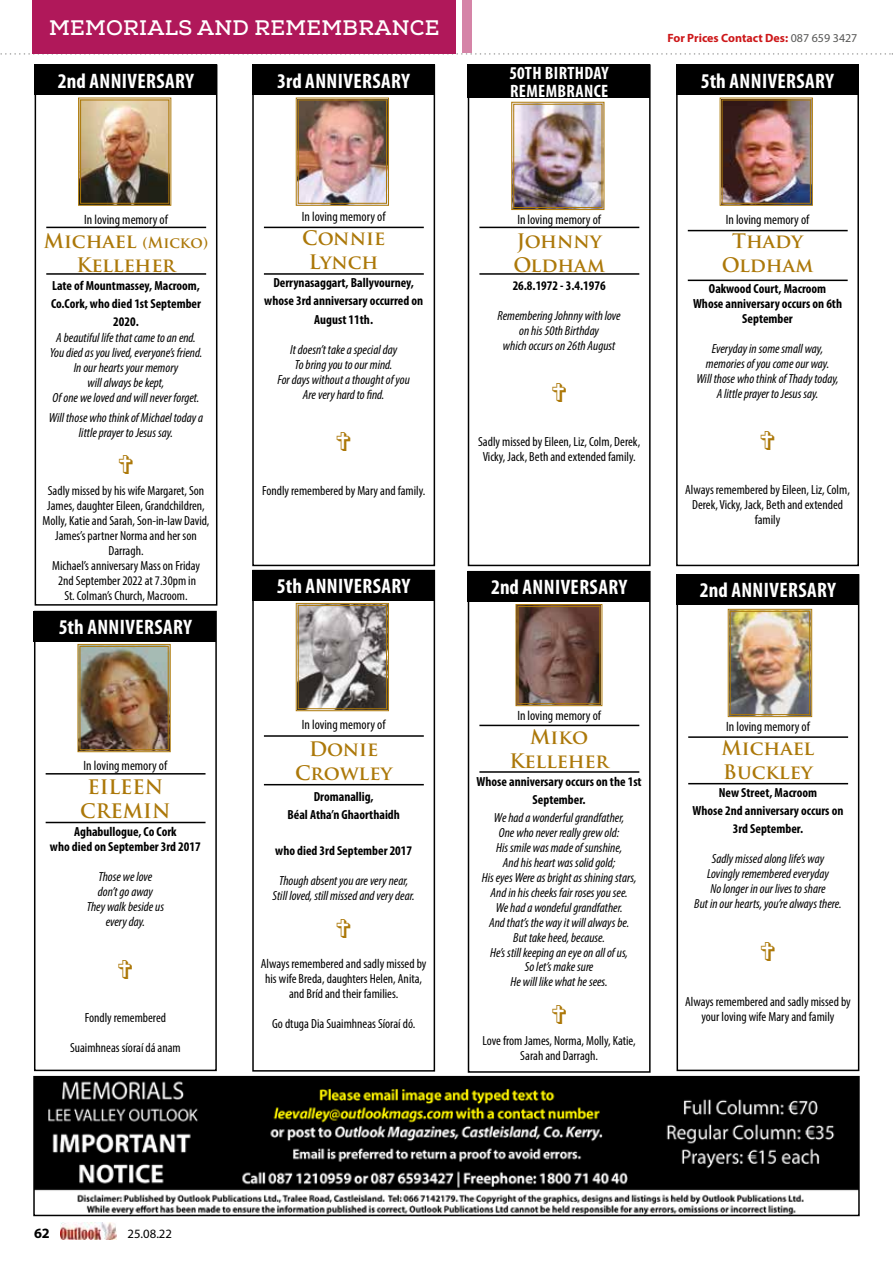
<style>
.page{position:relative;width:893px;height:1263px;background:#fff}
.page>*{position:absolute;margin:0;border:0;box-sizing:border-box;transform-origin:0 0}
.t1{font:700 condensed 21px "Myriad Pro";letter-spacing:.02em;color:#fff}
.t2{font:21px "Nexa Slab Bold FREE";letter-spacing:.015em;color:#fff}
.t3{font:700 19.5px/24px "Trajan Pro";color:#ac7809;text-align:center}
.t4{font:700 condensed 18px/18px "Myriad Pro";letter-spacing:.02em;color:#fff}
.t5{font:700 14.25px "Myriad Pro";color:#000}
.t6{font:condensed 13.5px "Myriad Pro";color:#000}
.t7{font:italic condensed 13.2px/15px "Myriad Pro";color:#000;text-align:center}
.t8{font:condensed 13.2px/15px "Myriad Pro";color:#000;text-align:center}
.t9{font:700 condensed 13.2px/18px "Myriad Pro";color:#000;text-align:center}
.t10{font:12.75px "Myriad Pro";color:#000}
.t11{font:700 12px "Myriad Pro";color:#cd1719}
.s1{font-weight:400;color:#575756}
.s2{font-size:15px}
</style>
<div class="page">
<img style="left:60px;top:1223px;width:57px;height:17px">
<svg style="left:0;top:53px;width:893px;height:2px"></svg>
<div style="left:33px;top:0;width:423px;height:53px;background:#b0185a"></div>
<div style="left:463px;top:0;width:9px;height:53px;background:#d584a7"></div>
<img style="left:36px;top:1079px;width:821px;height:134px">
<div style="left:33px;top:1076px;width:827px;height:140px;border:2px solid #000"></div>
<div style="left:676px;top:64px;width:183px;height:502px;border:2px solid #000"></div>
<div style="left:676px;top:64px;width:182px;height:31px;background:#000"></div>
<img style="left:719px;top:97px;width:94px;height:109px">
<div style="left:722px;top:99px;width:89px;height:105px;border:1px solid #ac7809"></div>
<hr style="left:688px;top:230px;width:160px;height:1px;background:#000">
<hr style="left:688px;top:280px;width:160px;height:1px;background:#000">
<div style="left:468px;top:64px;width:183px;height:502px;border:2px solid #000"></div>
<div style="left:468px;top:64px;width:182px;height:34px;background:#000"></div>
<img style="left:511px;top:101px;width:94px;height:110px">
<div style="left:513px;top:104px;width:89px;height:104px;border:1px solid #ac7809"></div>
<hr style="left:479px;top:227px;width:160px;height:1px;background:#000">
<hr style="left:479px;top:273px;width:160px;height:2px;background:#000">
<div style="left:252px;top:64px;width:183px;height:502px;border:2px solid #000"></div>
<div style="left:252px;top:64px;width:182px;height:31px;background:#000"></div>
<img style="left:295px;top:97px;width:94px;height:109px">
<div style="left:298px;top:99px;width:89px;height:105px;border:1px solid #ac7809"></div>
<hr style="left:264px;top:227px;width:160px;height:1px;background:#000">
<hr style="left:264px;top:273px;width:160px;height:2px;background:#000">
<div style="left:35px;top:64px;width:182px;height:542px;border:2px solid #000"></div>
<div style="left:35px;top:64px;width:182px;height:31px;background:#000"></div>
<img style="left:78px;top:97px;width:94px;height:109px">
<div style="left:80px;top:99px;width:89px;height:105px;border:1px solid #ac7809"></div>
<hr style="left:46px;top:227px;width:160px;height:1px;background:#000">
<hr style="left:46px;top:273px;width:160px;height:2px;background:#000">
<div style="left:468px;top:571px;width:183px;height:502px;border:2px solid #000"></div>
<div style="left:468px;top:571px;width:182px;height:30px;background:#000"></div>
<svg style="left:515px;top:604px;width:88px;height:103px;background:#77584b"></svg>
<div style="left:517px;top:606px;width:83px;height:98px;border:1px solid #ac7809"></div>
<hr style="left:479px;top:725px;width:160px;height:1px;background:#000">
<hr style="left:479px;top:771px;width:160px;height:2px;background:#000">
<div style="left:676px;top:574px;width:183px;height:497px;border:2px solid #000"></div>
<div style="left:676px;top:574px;width:182px;height:31px;background:#000"></div>
<hr style="left:688px;top:736px;width:160px;height:2px;background:#000">
<hr style="left:688px;top:783px;width:160px;height:1px;background:#000">
<img style="left:727px;top:608px;width:86px;height:110px">
<div style="left:730px;top:611px;width:80px;height:104px;border:1px solid #ac7809"></div>
<div style="left:252px;top:570px;width:183px;height:501px;border:2px solid #000"></div>
<div style="left:252px;top:570px;width:182px;height:30px;background:#000"></div>
<svg style="left:295px;top:602px;width:94px;height:110px;background:#9a9490"></svg>
<div style="left:298px;top:605px;width:89px;height:104px;border:1px solid #ac7809"></div>
<hr style="left:264px;top:735px;width:160px;height:2px;background:#000">
<hr style="left:264px;top:784px;width:160px;height:1px;background:#000">
<div style="left:34px;top:611px;width:183px;height:460px;border:2px solid #000"></div>
<div style="left:34px;top:611px;width:182px;height:30px;background:#000"></div>
<img style="left:77px;top:643px;width:94px;height:110px">
<div style="left:79px;top:646px;width:90px;height:104px;border:1px solid #ac7809"></div>
<hr style="left:46px;top:773px;width:160px;height:1px;background:#000">
<hr style="left:46px;top:822px;width:160px;height:1px;background:#000">
<h1 class="t2" style="left:49px;top:15px;width:392px">MEMORIALS AND REMEMBRANCE</h1>
<h1 class="t1" style="left:58px;top:67px;width:138px">2nd ANNIVERSARY</h1>
<h1 class="t1" style="left:277px;top:67px;width:134px">3rd ANNIVERSARY</h1>
<h3 class="t4" style="left:509px;top:64px;width:101px">50TH BIRTHDAY<br>REMEMBRANCE</h3>
<p class="t11" style="left:667px;top:30px;width:192px">For Prices Contact Des: <span class="s1">087 659 3427</span></p>
<h1 class="t1" style="left:701px;top:67px;width:135px">5th ANNIVERSARY</h1>
<p class="t6" style="left:84px;top:211px;width:85px">In loving memory of</p>
<h2 class="t3" style="left:44px;top:229px;width:166px">Michael <span class="s2">(Micko)<br></span>Kelleher</h2>
<p class="t9" style="left:51px;top:276px;width:151px">Late of Mountmassey, Macroom,<br>Co.Cork, who died 1st September<br>2020.</p>
<p class="t7" style="left:50px;top:330px;width:154px">A beautiful life that came to an end.<br>You died as you lived, everyone’s friend.<br>In our hearts your memory<br>will always be kept,<br>Of one we loved and will never forget.</p>
<p class="t7" style="left:49px;top:410px;width:156px">Will those who think of Michael today a little prayer to Jesus say.</p>
<p class="t8" style="left:43px;top:483px;width:168px">Sadly missed by his wife Margaret, Son<br>James, daughter Eileen, Grandchildren,<br>Molly, Katie and Sarah, Son-in-law David,<br>James’s partner Norma and her son<br>Darragh.<br>Michael’s anniversary Mass on Friday<br>2nd September 2022 at 7.30pm in<br>St. Colman’s Church, Macroom.</p>
<h1 class="t1" style="left:59px;top:614px;width:135px">5th ANNIVERSARY</h1>
<p class="t6" style="left:84px;top:757px;width:85px">In loving memory of</p>
<h2 class="t3" style="left:80px;top:775px;width:92px">EILEEN<br>CREMIN</h2>
<p class="t9" style="left:50px;top:824px;width:152px;line-height:15px">Aghabullogue, Co Cork<br>who died on September 3rd 2017</p>
<p class="t7" style="left:87px;top:869px;width:79px">Those we love<br>don’t go away<br>They walk beside us every day.</p>
<p class="t8" style="left:85px;top:1010px;width:83px">Fondly remembered</p>
<p class="t8" style="left:70px;top:1040px;width:112px">Suaimhneas síoraí dá anam</p>
<p class="t6" style="left:302px;top:209px;width:85px">In loving memory of</p>
<h2 class="t3" style="left:302px;top:227px;width:85px">Connie<br>Lynch</h2>
<p class="t9" style="left:264px;top:274px;width:160px">Derrynasaggart, Ballyvourney, whose 3rd anniversary occurred on<br>August 11th.</p>
<p class="t7" style="left:277px;top:341px;width:134px">It doesn’t take a special day<br>To bring you to our mind.<br>For days without a thought of you<br>Are very hard to find.</p>
<p class="t8" style="left:262px;top:482px;width:165px">Fondly remembered by Mary and family.</p>
<h1 class="t1" style="left:277px;top:573px;width:135px">5th ANNIVERSARY</h1>
<p class="t6" style="left:302px;top:716px;width:85px">In loving memory of</p>
<h2 class="t3" style="left:295px;top:737px;width:99px">Donie<br>Crowley</h2>
<p class="t9" style="left:287px;top:787px;width:114px">Dromanallig,<br>Béal Atha’n Ghaorthaidh</p>
<p class="t9" style="left:275px;top:841px;width:138px">who died 3rd September 2017</p>
<p class="t7" style="left:273px;top:873px;width:144px">Though absent you are very near,<br>Still loved, still missed and very dear.</p>
<p class="t8" style="left:261px;top:955px;width:167px">Always remembered and sadly missed by his wife Breda, daughters Helen, Anita, and Bríd and their families.</p>
<p class="t8" style="left:272px;top:1015px;width:145px">Go dtuga Dia Suaimhneas Síoraí dó.</p>
<p class="t6" style="left:517px;top:211px;width:85px">In loving memory of</p>
<h2 class="t3" style="left:513px;top:229px;width:93px;text-align:left">Johnny<br>Oldham</h2>
<p class="t9" style="left:513px;top:276px;width:95px">26.8.1972 - 3.4.1976</p>
<p class="t7" style="left:498px;top:308px;width:125px">Remembering Johnny with love on his 50th Birthday<br>which occurs on 26th August</p>
<p class="t8" style="left:478px;top:434px;width:164px">Sadly missed by Eileen, Liz, Colm, Derek,<br>Vicky, Jack, Beth and extended family.</p>
<h1 class="t1" style="left:491px;top:574px;width:138px">2nd ANNIVERSARY</h1>
<p class="t6" style="left:726px;top:211px;width:85px">In loving memory of</p>
<h2 class="t3" style="left:722px;top:229px;width:93px">Thady<br>Oldham</h2>
<p class="t9" style="left:693px;top:280px;width:151px;line-height:15px">Oakwood Court, Macroom<br>Whose anniversary occurs on 6th<br>September</p>
<p class="t7" style="left:696px;top:341px;width:144px">Everyday in some small way, memories of you come our way.<br>Will those who think of Thady today,<br>A little prayer to Jesus say.</p>
<p class="t8" style="left:685px;top:482px;width:166px">Always remembered by Eileen, Liz, Colm,<br>Derek, Vicky, Jack, Beth and extended family</p>
<h1 class="t1" style="left:700px;top:577px;width:138px">2nd ANNIVERSARY</h1>
<p class="t6" style="left:517px;top:707px;width:85px">In loving memory of</p>
<h2 class="t3" style="left:509px;top:725px;width:101px">Miko<br>Kelleher</h2>
<p class="t9" style="left:477px;top:772px;width:167px">Whose anniversary occurs on the 1st<br>September.</p>
<p class="t7" style="left:482px;top:809px;width:156px">We had a wonderful grandfather,<br>One who never really grew old:<br>His smile was made of sunshine,<br>And his heart was solid gold;<br>His eyes Were as bright as shining stars,<br>And in his cheeks fair roses you see.<br>We had a wondeful grandfather.<br>And that’s the way it will always be.<br>But take heed, because.<br>He’s still keeping an eye on all of us,<br>So let’s make sure<br>He will like what he sees.</p>
<p class="t8" style="left:482px;top:1033px;width:155px">Love from James, Norma, Molly, Katie,<br>Sarah and Darragh.</p>
<p class="t6" style="left:726px;top:718px;width:85px">In loving memory of</p>
<h2 class="t3" style="left:722px;top:736px;width:94px;text-align:left">Michael<br>Buckley</h2>
<p class="t9" style="left:692px;top:783px;width:152px">New Street, Macroom<br>Whose 2nd anniversary occurs on<br>3rd September.</p>
<p class="t7" style="left:694px;top:851px;width:149px">Sadly missed along life’s way<br>Lovingly remembered everyday<br>No longer in our lives to share<br>But in our hearts, you’re always there.</p>
<p class="t8" style="left:685px;top:994px;width:167px">Always remembered and sadly missed by your loving wife Mary and family</p>
<p class="t5" style="left:34px;top:1224px;width:17px">62</p>
<p class="t10" style="left:128px;top:1226px;width:46px">25.08.22</p>
</div>
